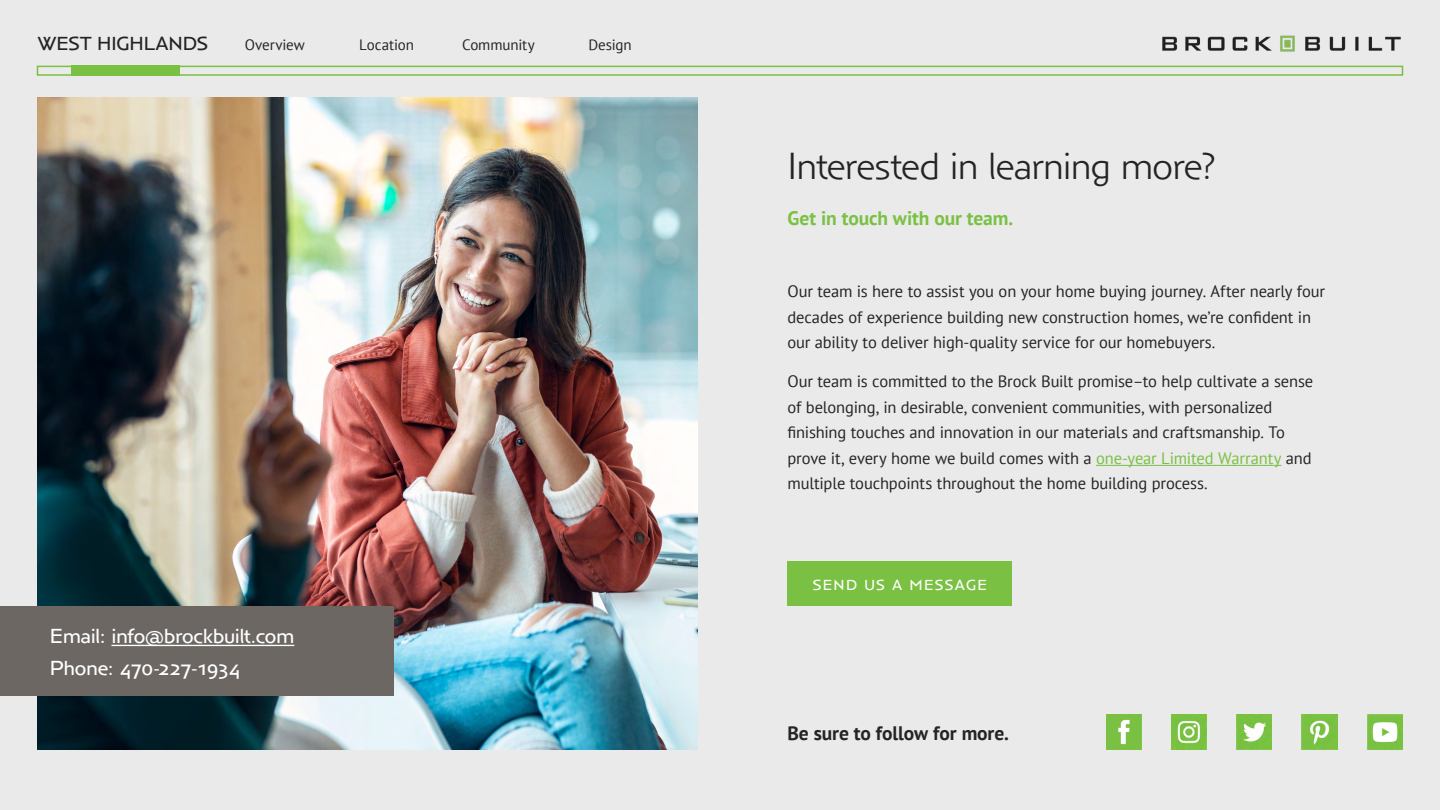
<style>
.page{position:relative;width:1440px;height:810px;background:#eaeaea}
.page>*{position:absolute;margin:0;border:0;box-sizing:border-box;transform-origin:0 0}
.Sub_Heading_3{font:300 39px "Anisette Std Petite";letter-spacing:-.025em;color:#242424}
.Sub_Heading_3-2{font:21px "Anisette Std Petite";letter-spacing:-.02em;color:#fff}
.BB_Paragraph_Style_1{font:700 19.5px "PT Sans";letter-spacing:-.005em;color:#7ac143}
.BB_Paragraph_Style_1-2{font:700 19.5px "PT Sans";letter-spacing:-.005em;color:#242424}
.t1{font:19.5px "Anisette Std Petite";letter-spacing:-.01em;color:#242424}
.BB_Paragraph_Style_1-3{font:16.5px/25.5px "PT Sans";letter-spacing:-.01em;color:#242424}
.t2{font:15px "PT Sans";letter-spacing:-.005em;color:#242424}
.Sub_Heading_3-3{font:15px "Anisette Std Petite";letter-spacing:.085em;color:#fff}
.s1{color:#7ac143}
</style>
<div class="page">
<img style="left:1162px;top:35px;width:239px;height:17px">
<div style="left:37px;top:66px;width:1366px;height:10px;border:2px solid #7ac143"></div>
<div style="left:72px;top:66px;width:108px;height:10px;background:#7ac143"></div>
<hr style="left:1096px;top:465px;width:186px;height:1px;background:#7ac143">
<img style="left:38px;top:98px;width:659px;height:652px">
<div style="left:788px;top:561px;width:224px;height:45px;background:#7ac143"></div>
<img style="left:1106px;top:715px;width:35px;height:35px">
<img style="left:1171px;top:715px;width:36px;height:35px">
<img style="left:1302px;top:715px;width:35px;height:35px">
<img style="left:1237px;top:715px;width:35px;height:35px">
<img style="left:1367px;top:715px;width:35px;height:35px">
<div style="left:0;top:606px;width:394px;height:90px;background:#6c6763"></div>
<hr style="left:111px;top:645px;width:183px;height:1px;background:#fff">
<p class="t1" style="left:38px;top:33px;width:172px">WEST HIGHLANDS</p>
<p class="t2" style="left:245px;top:35px;width:62px">Overview</p>
<p class="t2" style="left:359px;top:35px;width:56px">Location</p>
<p class="t2" style="left:462px;top:35px;width:74px">Community</p>
<p class="t2" style="left:589px;top:35px;width:45px">Design</p>
<p class="Sub_Heading_3-2" style="left:50px;top:625px;width:246px">Email: info@brockbuilt.com</p>
<p class="Sub_Heading_3-2" style="left:50px;top:656px;width:192px">Phone: 470-227-1934</p>
<p class="Sub_Heading_3" style="left:788px;top:146px;width:430px">Interested in learning more?</p>
<p class="BB_Paragraph_Style_1" style="left:788px;top:205px;width:227px">Get in touch with our team.</p>
<p class="BB_Paragraph_Style_1-3" style="left:788px;top:278px;width:539px">Our team is here to assist you on your home buying journey. After nearly four decades of experience building new construction homes, we’re confident in our ability to deliver high-quality service for our homebuyers.</p>
<p class="BB_Paragraph_Style_1-3" style="left:788px;top:368px;width:527px">Our team is committed to the Brock Built promise–to help cultivate a sense of belonging, in desirable, convenient communities, with personalized finishing touches and innovation in our materials and craftsmanship. To prove it, every home we build comes with a <span class="s1">one-year Limited Warranty</span> and multiple touchpoints throughout the home building process.</p>
<p class="Sub_Heading_3-3" style="left:813px;top:577px;width:176px">SEND US A MESSAGE</p>
<p class="BB_Paragraph_Style_1-2" style="left:788px;top:720px;width:223px">Be sure to follow for more.</p>
</div>
